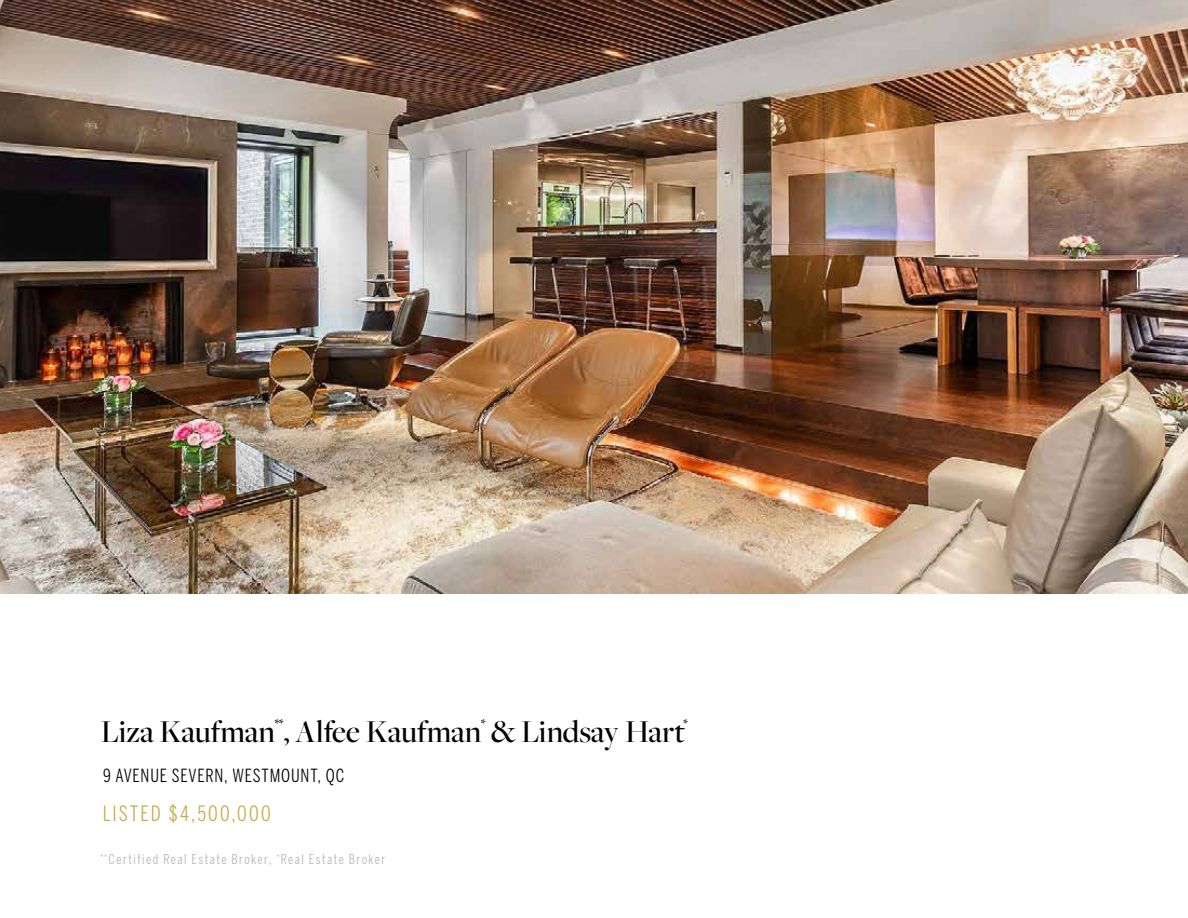
<style>
.page{position:relative;width:1188px;height:918px;background:#fff}
.page>*{position:absolute;margin:0;border:0;box-sizing:border-box;transform-origin:0 0}
.t1{font:500 33px "Freight Big Pro";letter-spacing:-.005em;color:#000}
.t2{font:21px "Benton Sans Compressed";letter-spacing:.095em;color:#c9aa4a}
.t3{font:18px "Benton Sans Compressed";letter-spacing:.045em;color:#000}
.t4{font:500 13.95px "Freight Big Pro";color:#000}
.t5{font:13.5px "Benton Sans Compressed";letter-spacing:.11em;color:#b4b6b8}
</style>
<div class="page">
<img style="left:0;top:0;width:1188px;height:594px">
<p class="t4" style="left:275px;top:715px;width:10px">**</p>
<p class="t4" style="left:481px;top:715px;width:6px">*</p>
<p class="t4" style="left:683px;top:715px;width:6px">*</p>
<h1 class="t1" style="left:101px;top:710px;width:586px">Liza Kaufman , Alfee Kaufman &amp; Lindsay Hart</h1>
<h3 class="t3" style="left:103px;top:764px;width:243px">9 AVENUE SEVERN, WESTMOUNT, QC</h3>
<h2 class="t2" style="left:103px;top:801px;width:169px">LISTED $4,500,000</h2>
<p class="t5" style="left:100px;top:851px;width:287px"><sup>**</sup>Certified Real Estate Broker, <sup>*</sup>Real Estate Broker</p>
</div>
